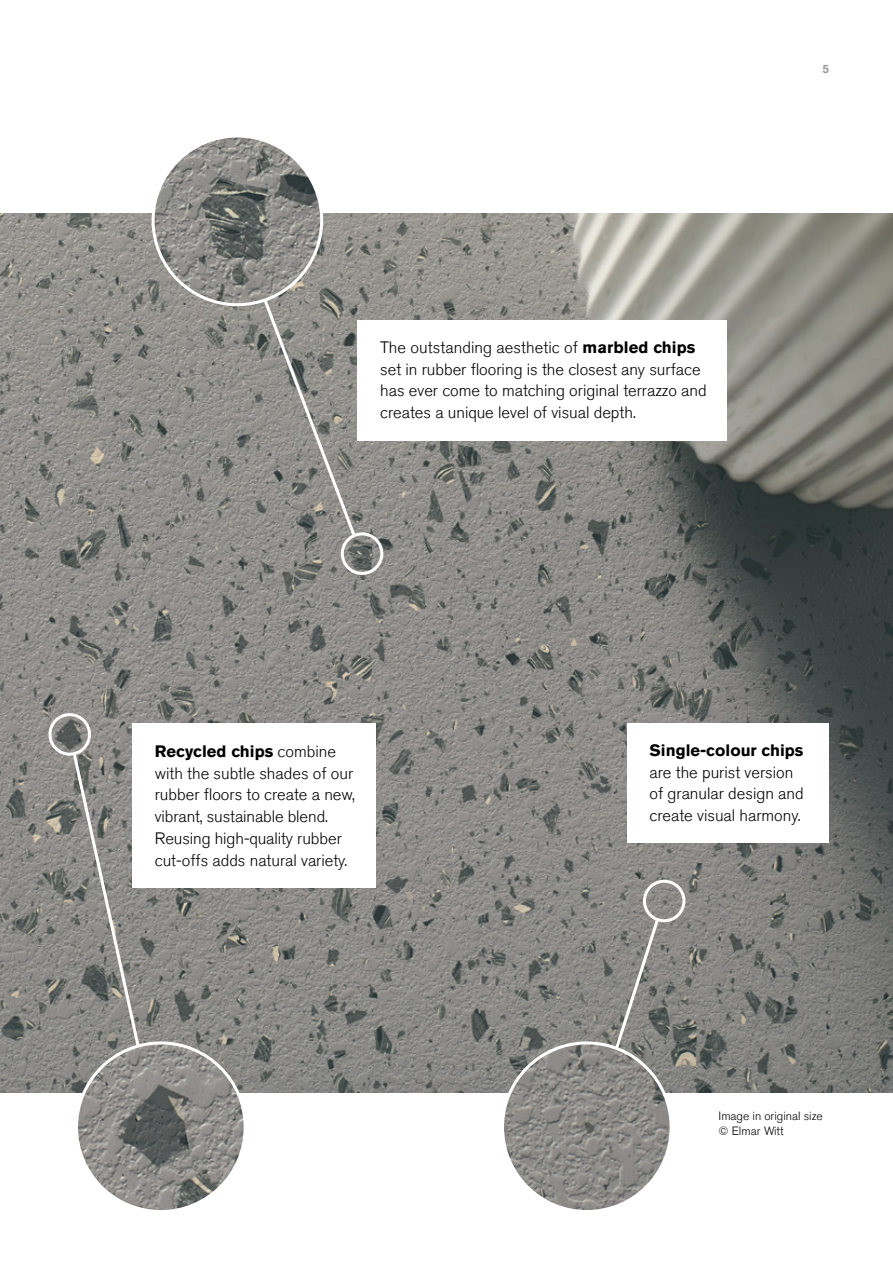
<style>
.page{position:relative;width:893px;height:1263px;background:#fff}
.page>*{position:absolute;margin:0;border:0;box-sizing:border-box;transform-origin:0 0}
.t1{font:300 16.5px/21.8px "Akzidenz Grotesk Pro";color:#000}
.t2{font:700 16.5px "Akzidenz Grotesk Pro";color:#000}
.t3{font:300 12px/15px "Akzidenz Grotesk Pro";color:#000}
.t4{font:500 12px "Akzidenz Grotesk Pro";color:#969497}
.s1{font-weight:700}
</style>
<div class="page">
<img style="left:0;top:214px;width:893px;height:879px">
<img style="left:502px;top:1043px;width:169px;height:168px;border-radius:84px">
<img style="left:77px;top:1043px;width:168px;height:168px;border-radius:84px">
<img style="left:153px;top:136px;width:169px;height:169px;border-radius:84px">
<div style="left:48px;top:713px;width:43px;height:43px;border:3px solid #fff;border-radius:50%"></div>
<svg style="left:71px;top:753px;width:70px;height:295px;background:#8c8b88"></svg>
<div style="left:643px;top:880px;width:42px;height:42px;border:3px solid #fff;border-radius:50%"></div>
<svg style="left:614px;top:918px;width:46px;height:132px;background:#8d8d89"></svg>
<div style="left:341px;top:532px;width:42px;height:43px;border:3px solid #fff;border-radius:50%"></div>
<svg style="left:262px;top:298px;width:95px;height:240px;background:#8f8e8a"></svg>
<div style="left:628px;top:723px;width:201px;height:120px;background:#fff"></div>
<div style="left:132px;top:723px;width:244px;height:164px;background:#fff"></div>
<div style="left:357px;top:320px;width:370px;height:120px;background:#fff"></div>
<p class="t1" style="left:380px;top:336px;width:328px">The outstanding aesthetic of <span class="s1">marbled chips </span>set in rubber flooring is the closest any surface has ever come to matching original terrazzo and creates a unique level of visual depth.</p>
<p class="t4" style="left:822px;top:61px;width:8px">5</p>
<p class="t1" style="left:155px;top:740px;width:202px"><span class="s1">Recycled chips</span> combine with the subtle shades of our rubber floors to create a new, vibrant, sustainable blend.<br>Reusing high-quality rubber cut-offs adds natural variety.</p>
<p class="t2" style="left:650px;top:739px;width:155px">Single-colour chips</p>
<p class="t1" style="left:650px;top:761px;width:156px">are the purist version of granular design and create visual harmony.</p>
<p class="t3" style="left:719px;top:1108px;width:106px">Image in original size © Elmar Witt</p>
</div>
